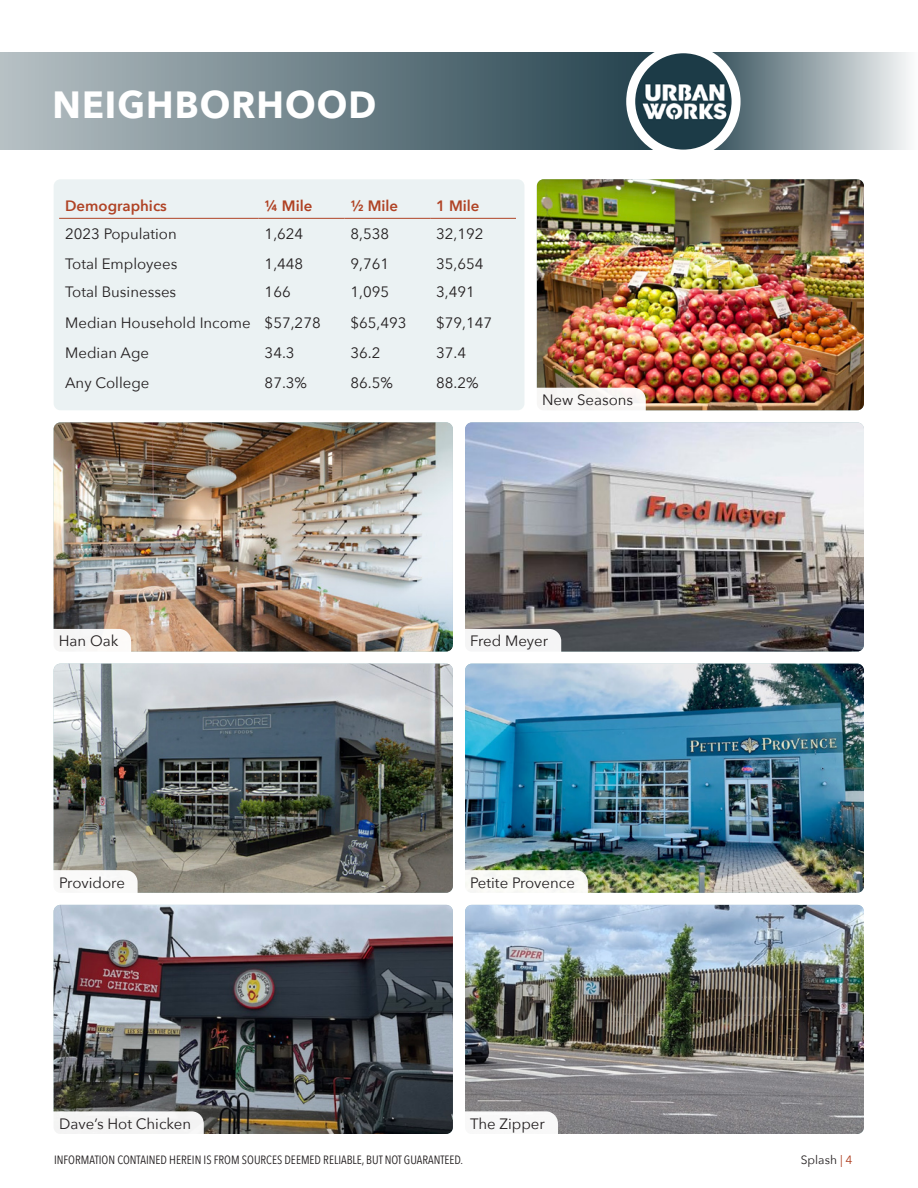
<style>
.page{position:relative;width:918px;height:1188px;background:#fff}
.page>*{position:absolute;margin:0;border:0;box-sizing:border-box;transform-origin:0 0}
._3-PAGE_HEADER{font:700 37.8px "Avenir Next";letter-spacing:.03em;color:#fff;scale:.95 1}
._7-CAPTIONS{font:15px "Avenir Next";color:#231f20}
.t1{font:600 15px "Avenir Next";color:#b04325}
.t2{font:600 15px "Avenir Next";color:#af4022}
.t3{font:12px "Avenir Next Condensed";color:#231f20}
.t4{font:12px "Avenir Next";color:#231f20}
.s1{color:#af4022}
</style>
<div class="page">
<div style="left:0;top:53px;width:697px;height:97px;background:linear-gradient(to right,#b7c1c5,#1b3a46)"></div>
<svg style="left:733px;top:53px;width:176px;height:97px;background:#a1adb2"></svg>
<img style="left:636px;top:53px;width:97px;height:97px">
<div style="left:626px;top:44px;width:115px;height:115px;border:9px solid #fff;border-radius:50%"></div>
<div style="left:54px;top:179px;width:471px;height:231px;background:#ebf2f3;border-radius:7px"></div>
<hr style="left:59px;top:218px;width:200px;height:1px;background:#b04325">
<hr style="left:259px;top:218px;width:85px;height:1px;background:#b04325">
<hr style="left:344px;top:218px;width:86px;height:1px;background:#b04325">
<hr style="left:430px;top:218px;width:86px;height:1px;background:#b04325">
<img style="left:465px;top:422px;width:399px;height:230px">
<img style="left:537px;top:179px;width:327px;height:231px">
<img style="left:54px;top:422px;width:399px;height:230px">
<div style="left:537px;top:388px;width:109px;height:23px;background:#f7f6f4"></div>
<div style="left:465px;top:629px;width:96px;height:23px;background:#f5f5f6"></div>
<img style="left:465px;top:664px;width:399px;height:229px">
<img style="left:54px;top:664px;width:399px;height:229px">
<img style="left:465px;top:905px;width:399px;height:229px">
<img style="left:54px;top:905px;width:399px;height:229px">
<div style="left:465px;top:870px;width:123px;height:23px;background:#f9faf6"></div>
<svg style="left:465px;top:1111px;width:93px;height:23px"></svg>
<div style="left:53px;top:1111px;width:151px;height:23px;background:#f4f4f3"></div>
<svg style="left:53px;top:870px;width:85px;height:23px"></svg>
<svg style="left:54px;top:629px;width:77px;height:23px"></svg>
<p class="_3-PAGE_HEADER" style="left:52px;top:72px;width:342px">NEIGHBORHOOD</p>
<p class="t1" style="left:65px;top:193px;width:103px">Demographics</p>
<p class="t2" style="left:265px;top:193px;width:49px">1/4 Mile</p>
<p class="t1" style="left:350px;top:193px;width:49px">1/2 Mile</p>
<p class="t1" style="left:436px;top:193px;width:45px">1 Mile</p>
<p class="_7-CAPTIONS" style="left:65px;top:221px;width:113px">2023 Population</p>
<p class="_7-CAPTIONS" style="left:265px;top:221px;width:40px">1,624</p>
<p class="_7-CAPTIONS" style="left:350px;top:221px;width:40px">8,538</p>
<p class="_7-CAPTIONS" style="left:436px;top:221px;width:49px">32,192</p>
<p class="_7-CAPTIONS" style="left:65px;top:251px;width:114px">Total Employees</p>
<p class="_7-CAPTIONS" style="left:265px;top:251px;width:40px">1,448</p>
<p class="_7-CAPTIONS" style="left:350px;top:251px;width:40px">9,761</p>
<p class="_7-CAPTIONS" style="left:436px;top:251px;width:49px">35,654</p>
<p class="_7-CAPTIONS" style="left:65px;top:280px;width:113px">Total Businesses</p>
<p class="_7-CAPTIONS" style="left:265px;top:280px;width:28px">166</p>
<p class="_7-CAPTIONS" style="left:350px;top:280px;width:40px">1,095</p>
<p class="_7-CAPTIONS" style="left:436px;top:280px;width:40px">3,491</p>
<p class="_7-CAPTIONS" style="left:65px;top:310px;width:187px">Median Household Income</p>
<p class="_7-CAPTIONS" style="left:265px;top:310px;width:58px">$57,278</p>
<p class="_7-CAPTIONS" style="left:350px;top:310px;width:58px">$65,493</p>
<p class="_7-CAPTIONS" style="left:436px;top:310px;width:58px">$79,147</p>
<p class="_7-CAPTIONS" style="left:65px;top:340px;width:85px">Median Age</p>
<p class="_7-CAPTIONS" style="left:265px;top:340px;width:31px">34.3</p>
<p class="_7-CAPTIONS" style="left:350px;top:340px;width:31px">36.2</p>
<p class="_7-CAPTIONS" style="left:436px;top:340px;width:32px">37.4</p>
<p class="_7-CAPTIONS" style="left:65px;top:370px;width:86px">Any College</p>
<p class="_7-CAPTIONS" style="left:265px;top:370px;width:44px">87.3%</p>
<p class="_7-CAPTIONS" style="left:350px;top:370px;width:44px">86.5%</p>
<p class="_7-CAPTIONS" style="left:436px;top:370px;width:44px">88.2%</p>
<p class="_7-CAPTIONS" style="left:542px;top:387px;width:93px">New Seasons</p>
<p class="_7-CAPTIONS" style="left:59px;top:628px;width:61px">Han Oak</p>
<p class="_7-CAPTIONS" style="left:59px;top:870px;width:67px">Providore</p>
<p class="_7-CAPTIONS" style="left:470px;top:628px;width:79px">Fred Meyer</p>
<p class="_7-CAPTIONS" style="left:470px;top:870px;width:106px">Petite Provence</p>
<p class="_7-CAPTIONS" style="left:59px;top:1111px;width:134px">Dave’s Hot Chicken</p>
<p class="_7-CAPTIONS" style="left:470px;top:1111px;width:76px">The Zipper</p>
<p class="t3" style="left:54px;top:1150px;width:411px">INFORMATION CONTAINED HEREIN IS FROM SOURCES DEEMED RELIABLE, BUT NOT GUARANTEED.</p>
<p class="t4" style="left:801px;top:1150px;width:53px">Splash <span class="s1">| 4</span></p>
</div>
